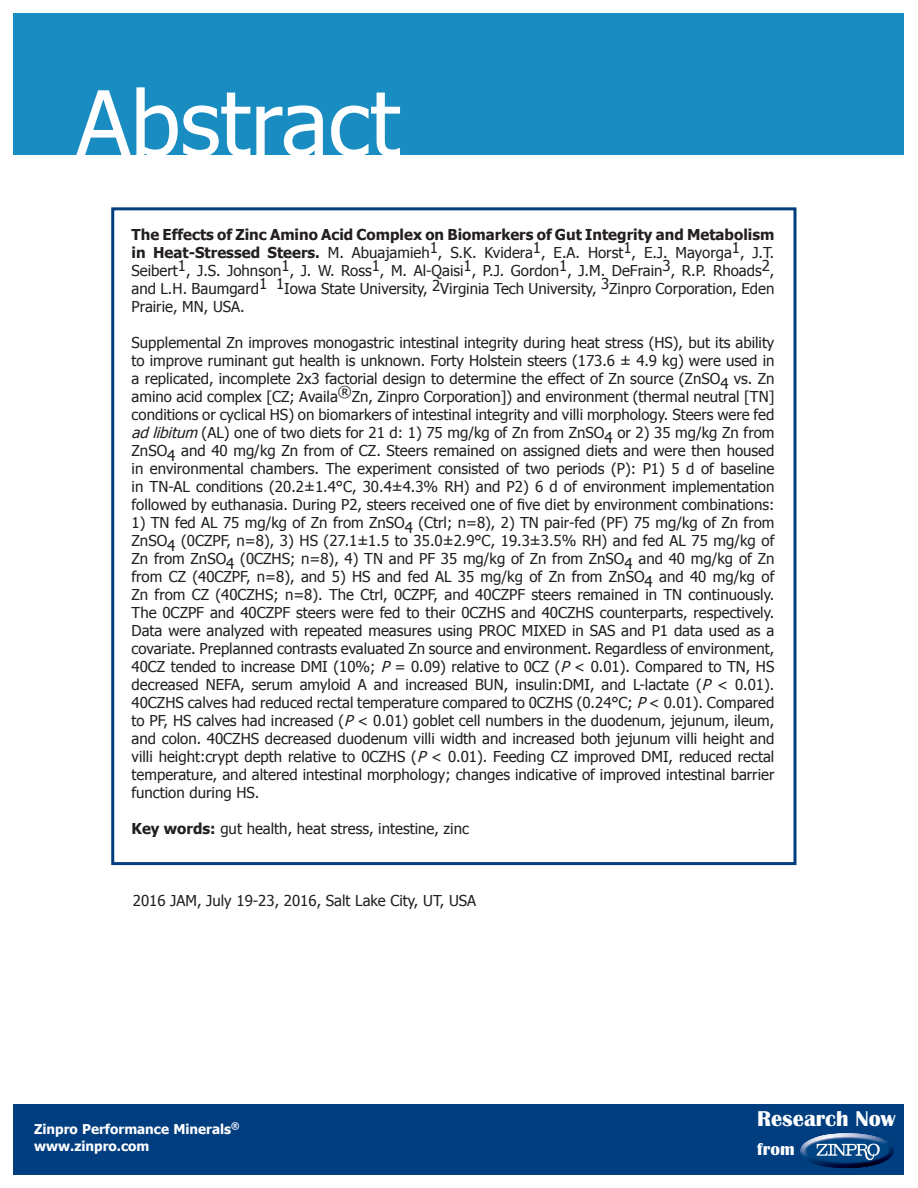
<style>
.page{position:relative;width:918px;height:1188px;background:#fff}
.page>*{position:absolute;margin:0;border:0;box-sizing:border-box;transform-origin:0 0}
.t1{font:90px "Tahoma";color:#fff}
.t2{font:700 22.2px "Britannic";color:#fff}
.t3{font:700 17.85px "Britannic";color:#fff}
.t4{font:15px/18px "Tahoma";color:#231f20;text-align:justify}
.t5{font:700 13.5px/17px "Tahoma";color:#fff}
.s1{font-weight:700}
.s2{font-style:italic}
</style>
<div class="page">
<div style="left:111px;top:207px;width:685px;height:658px;background:#fff;border:3px solid #013e80"></div>
<div style="left:14px;top:14px;width:890px;height:141px;background:#198cc1"></div>
<div style="left:14px;top:1104px;width:890px;height:70px;background:#013e80"></div>
<svg style="left:800px;top:1133px;width:94px;height:35px"></svg>
<h1 class="t1" style="left:76px;top:63px;width:325px">Abstract</h1>
<p class="t4" style="left:132px;top:225px;width:644px"><span class="s1">The Effects of Zinc Amino Acid Complex on Biomarkers of Gut Integrity and Metabolism in Heat-Stressed Steers.</span> M. Abuajamieh1, S.K. Kvidera1, E.A. Horst1, E.J. Mayorga1, J.T.<br>Seibert1, J.S. Johnson1, J. W. Ross1, M. Al-Qaisi1, P.J. Gordon1, J.M. DeFrain3, R.P. Rhoads2, and L.H. Baumgard1 1Iowa State University, 2Virginia Tech University, 3Zinpro Corporation, Eden Prairie, MN, USA.</p>
<p class="t4" style="left:132px;top:333px;width:644px">Supplemental Zn improves monogastric intestinal integrity during heat stress (HS), but its ability to improve ruminant gut health is unknown. Forty Holstein steers (173.6 ± 4.9 kg) were used in a replicated, incomplete 2x3 factorial design to determine the effect of Zn source (ZnSO4 vs. Zn amino acid complex [CZ; Availa®Zn, Zinpro Corporation]) and environment (thermal neutral [TN] conditions or cyclical HS) on biomarkers of intestinal integrity and villi morphology. Steers were fed <span class="s2">adlibitum</span> (AL) one of two diets for 21 d: 1) 75 mg/kg of Zn from ZnSO4 or 2) 35 mg/kg Zn from ZnSO4 and 40 mg/kg Zn from of CZ. Steers remained on assigned diets and were then housed in environmental chambers. The experiment consisted of two periods (P): P1) 5 d of baseline in TN-AL conditions (20.2±1.4°C, 30.4±4.3% RH) and P2) 6 d of environment implementation followed by euthanasia. During P2, steers received one of five diet by environment combinations:</p>
<p class="t4" style="left:132px;top:513px;width:644px">1) TN fed AL 75 mg/kg of Zn from ZnSO4 (Ctrl; n=8), 2) TN pair-fed (PF) 75 mg/kg of Zn from ZnSO4 (0CZPF, n=8), 3) HS (27.1±1.5 to 35.0±2.9°C, 19.3±3.5% RH) and fed AL 75 mg/kg of Zn from ZnSO4 (0CZHS; n=8), 4) TN and PF 35 mg/kg of Zn from ZnSO4 and 40 mg/kg of Zn from CZ (40CZPF, n=8), and 5) HS and fed AL 35 mg/kg of Zn from ZnSO4 and 40 mg/kg of Zn from CZ (40CZHS; n=8). The Ctrl, 0CZPF, and 40CZPF steers remained in TN continuously.<br>The 0CZPF and 40CZPF steers were fed to their 0CZHS and 40CZHS counterparts, respectively.<br>Data were analyzed with repeated measures using PROC MIXED in SAS and P1 data used as a covariate. Preplanned contrasts evaluated Zn source and environment. Regardless of environment, 40CZ tended to increase DMI (10%; <span class="s2">P</span>= 0.09) relative to 0CZ (<span class="s2">P</span>&lt; 0.01). Compared to TN, HS decreased NEFA, serum amyloid A and increased BUN, insulin:DMI, and L-lactate (<span class="s2">P</span> &lt; 0.01).<br>40CZHS calves had reduced rectal temperature compared to 0CZHS (0.24°C; <span class="s2">P</span>&lt; 0.01). Compared to PF, HS calves had increased (<span class="s2">P</span>&lt; 0.01) goblet cell numbers in the duodenum, jejunum, ileum, and colon. 40CZHS decreased duodenum villi width and increased both jejunum villi height and villi height:crypt depth relative to 0CZHS (<span class="s2">P</span>&lt; 0.01). Feeding CZ improved DMI, reduced rectal temperature, and altered intestinal morphology; changes indicative of improved intestinal barrier function during HS.</p>
<p class="t4" style="left:132px;top:819px;width:339px"><span class="s1">Key words:</span> gut health, heat stress, intestine, zinc</p>
<p class="t4" style="left:133px;top:891px;width:345px">2016 JAM, July 19-23, 2016, Salt Lake City, UT, USA</p>
<p class="t5" style="left:34px;top:1120px;width:207px">Zinpro Performance Minerals<sup>® </sup>www.zinpro.com</p>
<h2 class="t2" style="left:757px;top:1107px;width:140px">Research Now</h2>
<p class="t3" style="left:757px;top:1139px;width:39px">from</p>
</div>
